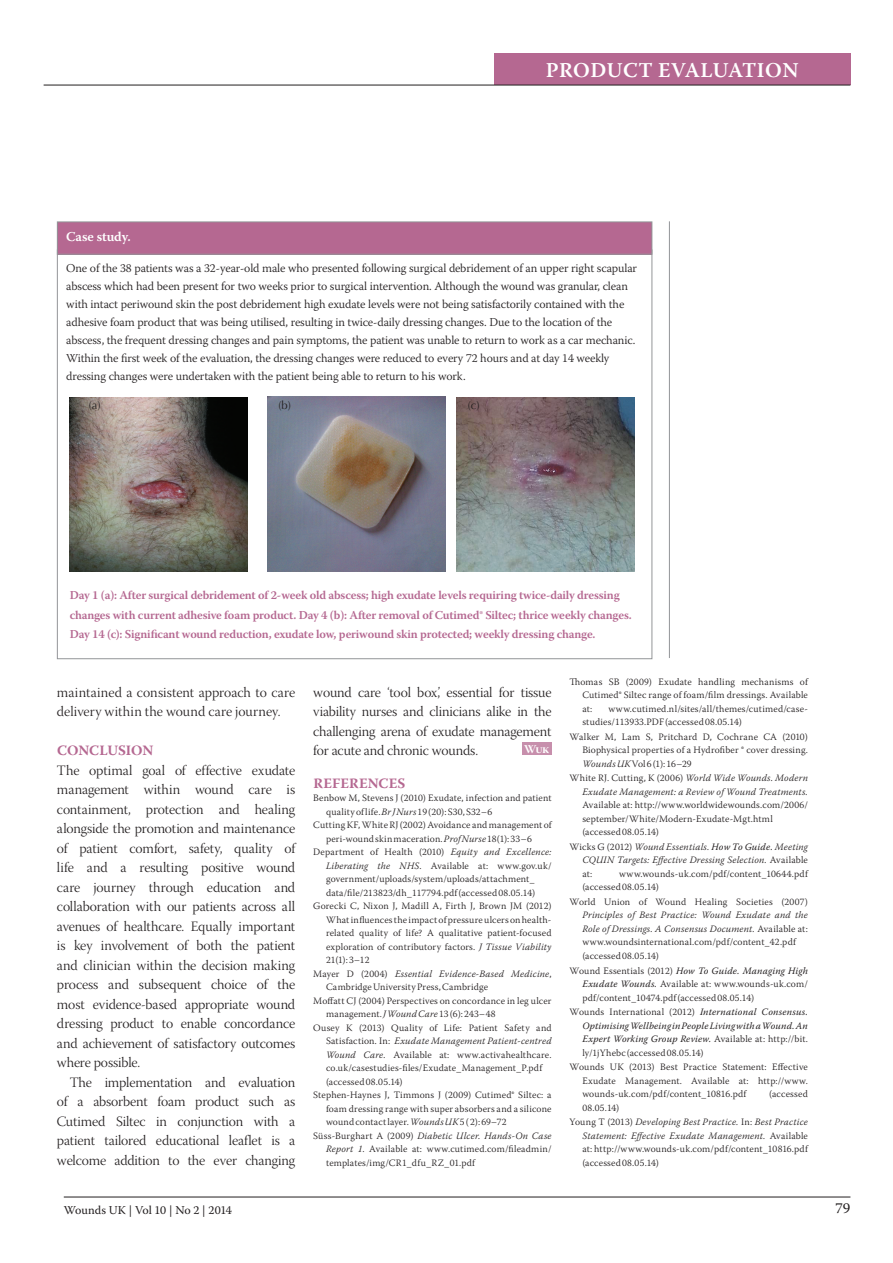
<style>
.page{position:relative;width:893px;height:1263px;background:#fff}
.page>*{position:absolute;margin:0;border:0;box-sizing:border-box;transform-origin:0 0}
.t1{font:600 21px "Warnock Pro";letter-spacing:.025em;color:#fff}
.t2{font:15px "Warnock Pro";color:#231f20}
.t3{font:14.25px/19.5px "Warnock Pro Light Subh";letter-spacing:-.01em;color:#231f20;text-align:justify}
.t4{font:700 14.25px "Warnock Pro";color:#b56891}
.t5{font:600 13.5px "Warnock Pro";color:#fff}
.t6{font:300 12px/18px "Warnock Pro";letter-spacing:-.01em;color:#231f20}
.t7{font:600 12px/19.5px "Warnock Pro";letter-spacing:-.015em;color:#b56891}
.t8{font:12px "Warnock Pro";letter-spacing:-.01em;color:#231f20}
.t9{font:12px "Warnock Pro Bold Subh";color:#fff}
.t10{font:11.4px "Optima";color:#231f20}
.t11{font:300 9.75px/13.5px "Warnock Pro";letter-spacing:.02em;color:#231f20;text-align:justify}
.t12{font:italic 300 9.75px/13.5px "Warnock Pro";letter-spacing:.025em;color:#231f20}
.t13{font:italic 9.75px/13.5px "Warnock Pro";letter-spacing:.015em;color:#231f20;text-align:justify}
.s1{font-style:italic}
.s2{font-style:normal}
.s3{font-weight:400}
.s4{font-weight:400;font-style:italic}
.s5{font-weight:300;font-style:normal}
</style>
<div class="page">
<hr style="left:64px;top:1196px;width:786px;height:1px;background:#231f20">
<div style="left:494px;top:54px;width:356px;height:31px;background:#b56891"></div>
<hr style="left:44px;top:85px;width:806px;height:1px;background:#231f20">
<div style="left:57px;top:222px;width:595px;height:32px;background:#b56891"></div>
<div style="left:57px;top:221px;width:595px;height:34px;border:1px solid #939598"></div>
<img style="left:69px;top:398px;width:179px;height:174px">
<img style="left:267px;top:397px;width:179px;height:174px">
<img style="left:456px;top:398px;width:179px;height:174px">
<hr style="left:669px;top:221px;width:1px;height:437px;background:#939598">
<div style="left:522px;top:742px;width:30px;height:13px;background:#c78fac"></div>
<h3 class="t5" style="left:66px;top:228px;width:66px">Case study.</h3>
<h1 class="t1" style="left:546px;top:58px;width:254px">Product EVALUATION</h1>
<p class="t6" style="left:66px;top:259px;width:572px">One of the 38 patients was a 32-year-old male who presented following surgical debridement of an upper right scapular abscess which had been present for two weeks prior to surgical intervention. Although the wound was granular, clean with intact periwound skin the post debridement high exudate levels were not being satisfactorily contained with the adhesive foam product that was being utilised, resulting in twice-daily dressing changes. Due to the location of the abscess, the frequent dressing changes and pain symptoms, the patient was unable to return to work as a car mechanic.<br>Within the first week of the evaluation, the dressing changes were reduced to every 72 hours and at day 14 weekly dressing changes were undertaken with the patient being able to return to his work.</p>
<p class="t10" style="left:89px;top:399px;width:14px">(a)</p>
<p class="t10" style="left:278px;top:399px;width:14px">(b)</p>
<p class="t10" style="left:468px;top:399px;width:14px">(c)</p>
<p class="t7" style="left:70px;top:585px;width:564px">Day 1 (a): After surgical debridement of 2-week old abscess; high exudate levels requiring twice-daily dressing changes with current adhesive foam product. Day 4 (b): After removal of Cutimed® Siltec; thrice weekly changes.<br>Day 14 (c): Significant wound reduction, exudate low, periwound skin protected; weekly dressing change.</p>
<h3 class="t3" style="left:57px;top:684px;width:240px">maintained a consistent approach to care delivery within the wound care journey.</h3>
<h3 class="t4" style="left:57px;top:742px;width:98px">CONCLUSION</h3>
<p class="t3" style="left:57px;top:762px;width:240px">The optimal goal of effective exudate management within wound care is containment, protection and healing alongside the promotion and maintenance of patient comfort, safety, quality of life and a resulting positive wound care journey through education and collaboration with our patients across all avenues of healthcare. Equally important is key involvement of both the patient and clinician within the decision making process and subsequent choice of the most evidence-based appropriate wound dressing product to enable concordance and achievement of satisfactory outcomes where possible.</p>
<h3 class="t3" style="left:57px;top:1074px;width:240px;text-indent:13px">The implementation and evaluation of a absorbent foam product such as Cutimed Siltec in conjunction with a patient tailored educational leaflet is a welcome addition to the ever changing</h3>
<p class="t8" style="left:64px;top:1203px;width:170px">Wounds UK | Vol 10 | No 2 | 2014</p>
<h3 class="t3" style="left:313px;top:684px;width:240px">wound care ‘tool box’, essential for tissue viability nurses and clinicians alike in the challenging arena of exudate management for acute and chronic wounds.</h3>
<p class="t9" style="left:524px;top:742px;width:26px">Wuk</p>
<h3 class="t4" style="left:313px;top:774px;width:93px">REFERENCES</h3>
<p class="t11" style="left:313px;top:791px;width:240px">Benbow M, Stevens J (2010) Exudate, infection and patient</p>
<p class="t11" style="left:326px;top:804px;width:168px">quality of life. <span class="s1">Br J Nurs</span> 19 (20): S30, S32–6</p>
<p class="t11" style="left:313px;top:818px;width:240px">Cutting KF, White RJ (2002) Avoidance and management of</p>
<p class="t11" style="left:326px;top:831px;width:207px">peri-wound skin maceration. <span class="s1">Prof Nurse</span> 18(1): 33–6</p>
<p class="t11" style="left:313px;top:845px;width:240px">Department of Health (2010) <span class="s1">Equity and Excellence:</span></p>
<p class="t11" style="left:326px;top:858px;width:227px"><span class="s1">Liberating the NHS</span>. Available at: www.gov.uk/</p>
<p class="t11" style="left:326px;top:872px;width:210px">government/uploads/system/uploads/attachment_</p>
<p class="t11" style="left:326px;top:885px;width:211px">data/file/213823/dh_117794.pdf (accessed 08.05.14)</p>
<p class="t11" style="left:313px;top:899px;width:240px">Gorecki C, Nixon J, Madill A, Firth J, Brown JM (2012)</p>
<p class="t11" style="left:326px;top:912px;width:227px">What influences the impact of pressure ulcers on health-</p>
<p class="t11" style="left:326px;top:926px;width:227px">related quality of life? A qualitative patient-focused</p>
<p class="t11" style="left:326px;top:939px;width:227px">exploration of contributory factors. <span class="s1">J Tissue Viability</span></p>
<p class="t11" style="left:326px;top:953px;width:45px">21(1): 3–12</p>
<p class="t12" style="left:313px;top:966px;width:240px"><span class="s2">Mayer D (2004)</span> Essential Evidence-Based Medicine<span class="s2">,</span></p>
<p class="t11" style="left:326px;top:980px;width:163px">Cambridge University Press, Cambridge</p>
<p class="t11" style="left:313px;top:993px;width:240px">Moffatt CJ (2004) Perspectives on concordance in leg ulcer</p>
<p class="t11" style="left:326px;top:1007px;width:171px">management. <span class="s1">J Wound Care</span> 13 (6): 243–48</p>
<p class="t11" style="left:313px;top:1020px;width:240px">Ousey K (2013) Quality of Life: Patient Safety and</p>
<p class="t12" style="left:326px;top:1034px;width:227px"><span class="s2">Satisfaction</span>. <span class="s2">In:</span> Exudate Management Patient-centred</p>
<p class="t11" style="left:326px;top:1047px;width:227px"><span class="s1">Wound Care.</span> Available at: www.activahealthcare.</p>
<p class="t11" style="left:326px;top:1061px;width:218px">co.uk/casestudies-files/Exudate_Management_P.pdf</p>
<p class="t11" style="left:326px;top:1074px;width:78px">(accessed 08.05.14)</p>
<p class="t11" style="left:313px;top:1088px;width:240px">Stephen-Haynes J, Timmons J (2009) Cutimed® Siltec: a</p>
<p class="t11" style="left:326px;top:1101px;width:227px">foam dressing range with super absorbers and a silicone</p>
<p class="t11" style="left:326px;top:1115px;width:182px">wound contact layer. <span class="s1">Wounds UK</span> 5 ( 2): 69–72</p>
<p class="t12" style="left:313px;top:1128px;width:240px"><span class="s2">Süss-Burghart A (2009)</span> Diabetic Ulcer. Hands-On Case</p>
<p class="t11" style="left:326px;top:1142px;width:227px"><span class="s1">Report 1</span>. Available at: www.cutimed.com/fileadmin/</p>
<p class="t11" style="left:326px;top:1155px;width:151px">templates/img/CR1_dfu_RZ_01.pdf</p>
<p class="t11" style="left:582px;top:674px;width:227px;text-indent:-13px">Thomas SB (2009) Exudate handling mechanisms of Cutimed® Siltec range of foam/film dressings. Available at:</p>
<p class="t11" style="left:582px;top:701px;width:227px;text-indent:26px">www.cutimed.nl/sites/all/themes/cutimed/case&shy;studies/113933.PDF (accessed 08.05.14)</p>
<p class="t11" style="left:582px;top:729px;width:227px;text-indent:-13px">Walker M, Lam S, Pritchard D, Cochrane CA (2010)<br>Biophysical properties of a Hydrofiber ® cover dressing.<br><span class="s1">Wounds UK</span>Vol 6 (1): 16–29</p>
<p class="t12" style="left:570px;top:771px;width:240px;text-align:right"><span class="s2">White RJ. Cutting, K (2006)</span> World Wide Wounds. Modern<br>Exudate Management: a Review of Wound Treatments.</p>
<p class="t11" style="left:582px;top:798px;width:227px;text-align:left">Available at: http://www.worldwidewounds.com/2006/ september/White/Modern-Exudate-Mgt.html (accessed 08.05.14)</p>
<p class="t12" style="left:582px;top:840px;width:227px;text-align:justify;text-indent:-13px"><span class="s2">Wicks G (2012)</span> Wound Essentials. <span class="s3">How To Guide.</span> Meeting CQUIN Targets: Effective Dressing Selection. <span class="s2">Available at:</span></p>
<p class="t11" style="left:582px;top:867px;width:227px;text-indent:37px">www.wounds-uk.com/pdf/content_10644.pdf (accessed 08.05.14)</p>
<p class="t11" style="left:570px;top:895px;width:240px">World Union of Wound Healing Societies (2007)</p>
<p class="t12" style="left:582px;top:908px;width:227px">Principles of Best Practice: Wound Exudate and the Role of Dressings. A Consensus Document. <span class="s2">Available at: www.woundsinternational.com/pdf/content_42.pdf (accessed 08.05.14)</span></p>
<p class="t11" style="left:582px;top:963px;width:227px;text-indent:-13px">Wound Essentials (2012) <span class="s4">How To Guide. Managing High Exudate Wounds.</span> Available at: www.wounds-uk.com/ pdf/content_10474.pdf (accessed 08.05.14)</p>
<p class="t13" style="left:582px;top:1005px;width:227px;text-indent:-13px"><span class="s5">Wounds International (2012)</span> International Consensus.<br>Optimising Wellbeing in People Living with a Wound. An Expert Working Group Review. <span class="s5">Available at: http://bit. ly/1jYhebc (accessed 08.05.14)</span></p>
<p class="t11" style="left:582px;top:1060px;width:227px;text-indent:-13px">Wounds UK (2013) Best Practice Statement: Effective Exudate Management. Available at: http://www. wounds-uk.com/pdf/content_10816.pdf</p>
<p class="t11" style="left:769px;top:1087px;width:40px">(accessed</p>
<p class="t12" style="left:570px;top:1100px;width:240px;line-height:14.5px;text-indent:13px"><span class="s2">08.05.14)<br>Young T (2013)</span> Developing Best Practice. <span class="s2">In:</span> Best Practice</p>
<p class="t11" style="left:582px;top:1129px;width:227px"><span class="s1">Statement: Effective Exudate Management.</span> Available at: http://www.wounds-uk.com/pdf/content_10816.pdf (accessed 08.05.14)</p>
<h2 class="t2" style="left:835px;top:1199px;width:17px">79</h2>
</div>
